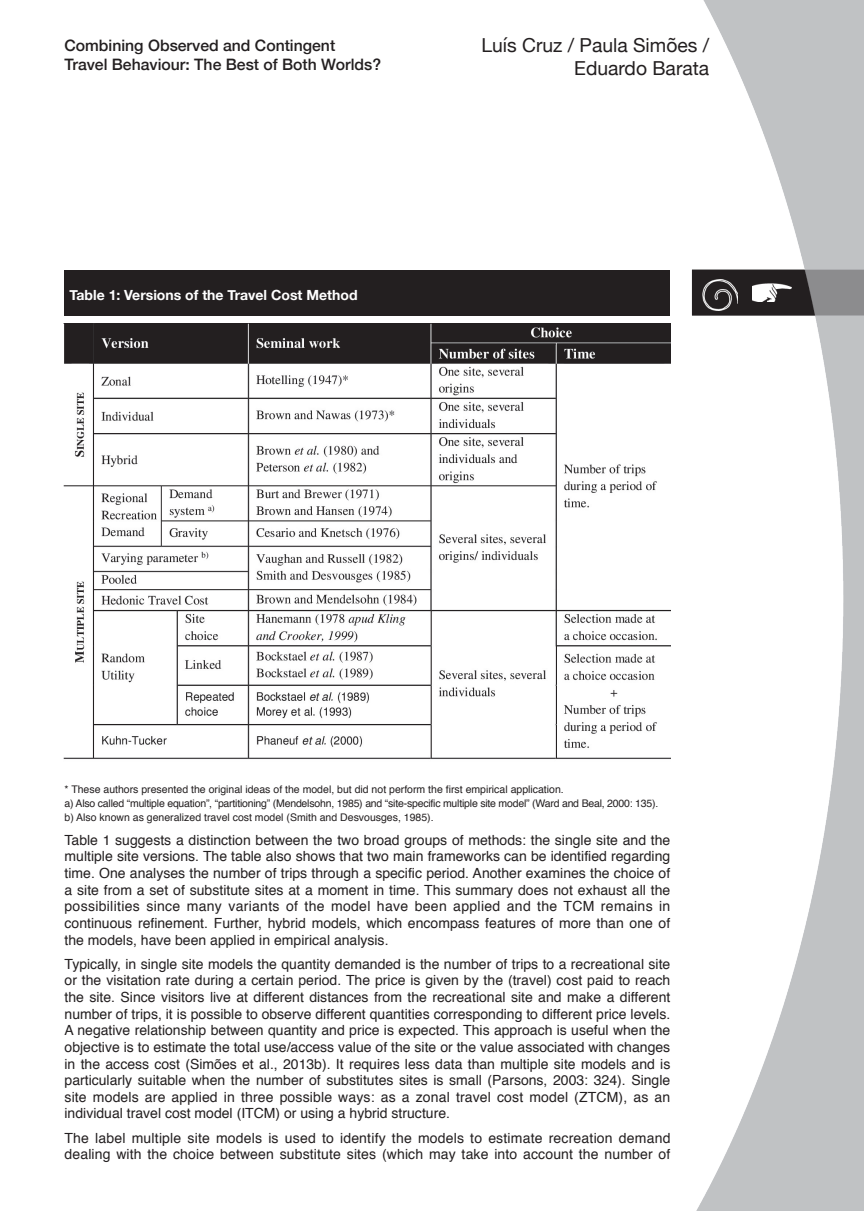
<style>
.page{position:relative;width:864px;height:1211px;background:#fff}
.page>*{position:absolute;margin:0;border:0;box-sizing:border-box;transform-origin:0 0}
.t1{font:19.25px/23.1px "Helvetica Neue";color:#231f20;text-align:right}
.t2{font:500 15.75px/18.9px "Helvetica Neue";color:#231f20}
.texto{font:14px/16.6px "Helvetica";letter-spacing:.01em;color:#231f20;text-align:justify}
._1_Titulo{font:700 14px "Helvetica Neue";color:#fff}
.legenda{font:10.5px "Helvetica";color:#231f20}
.legenda-2{font:10.5px "Helvetica";letter-spacing:-.02em;color:#231f20}
</style>
<div class="page">
<img style="left:691px;top:0;width:172px;height:1210px">
<svg style="left:692px;top:270px;width:171px;height:45px;background:#575456"></svg>
<div style="left:64px;top:270px;width:606px;height:46px;background:#231f20"></div>
<img style="left:63px;top:324px;width:607px;height:435px">
<p class="t2" style="left:64px;top:35px;width:318px">Combining Observed and Contingent<br>Travel Behaviour: The Best of Both Worlds?</p>
<h1 class="t1" style="left:481px;top:34px;width:229px">Luís Cruz / Paula Simões /<br>Eduardo Barata</h1>
<p class="_1_Titulo" style="left:69px;top:284px;width:289px">Table 1: Versions of the Travel Cost Method</p>
<p class="legenda" style="left:64px;top:781px;width:500px">* These authors presented the original ideas of the model, but did not perform the first empirical application.</p>
<p class="legenda-2" style="left:64px;top:795px;width:595px">a) Also called “multiple equation”, “partitioning” (Mendelsohn, 1985) and “site‑specific multiple site model” (Ward and Beal, 2000: 135).</p>
<p class="legenda" style="left:64px;top:809px;width:370px">b) Also known as generalized travel cost model (Smith and Desvousges, 1985).</p>
<p class="texto" style="left:64px;top:832px;width:607px">Table 1 suggests a distinction between the two broad groups of methods: the single site and the multiple site versions. The table also shows that two main frameworks can be identified regarding time. One analyses the number of trips through a specific period. Another examines the choice of a site from a set of substitute sites at a moment in time. This summary does not exhaust all the possibilities since many variants of the model have been applied and the TCM remains in continuous refinement. Further, hybrid models, which encompass features of more than one of the models, have been applied in empirical analysis.</p>
<p class="texto" style="left:64px;top:955px;width:607px">Typically, in single site models the quantity demanded is the number of trips to a recreational site or the visitation rate during a certain period. The price is given by the (travel) cost paid to reach the site. Since visitors live at different distances from the recreational site and make a different number of trips, it is possible to observe different quantities corresponding to different price levels.<br>A negative relationship between quantity and price is expected. This approach is useful when the objective is to estimate the total use/access value of the site or the value associated with changes in the access cost (Simões et al., 2013b). It requires less data than multiple site models and is particularly suitable when the number of substitutes sites is small (Parsons, 2003: 324). Single site models are applied in three possible ways: as a zonal travel cost model (ZTCM), as an individual travel cost model (ITCM) or using a hybrid structure.</p>
<p class="texto" style="left:64px;top:1129px;width:607px">The label multiple site models is used to identify the models to estimate recreation demand dealing with the choice between substitute sites (which may take into account the number of</p>
</div>
